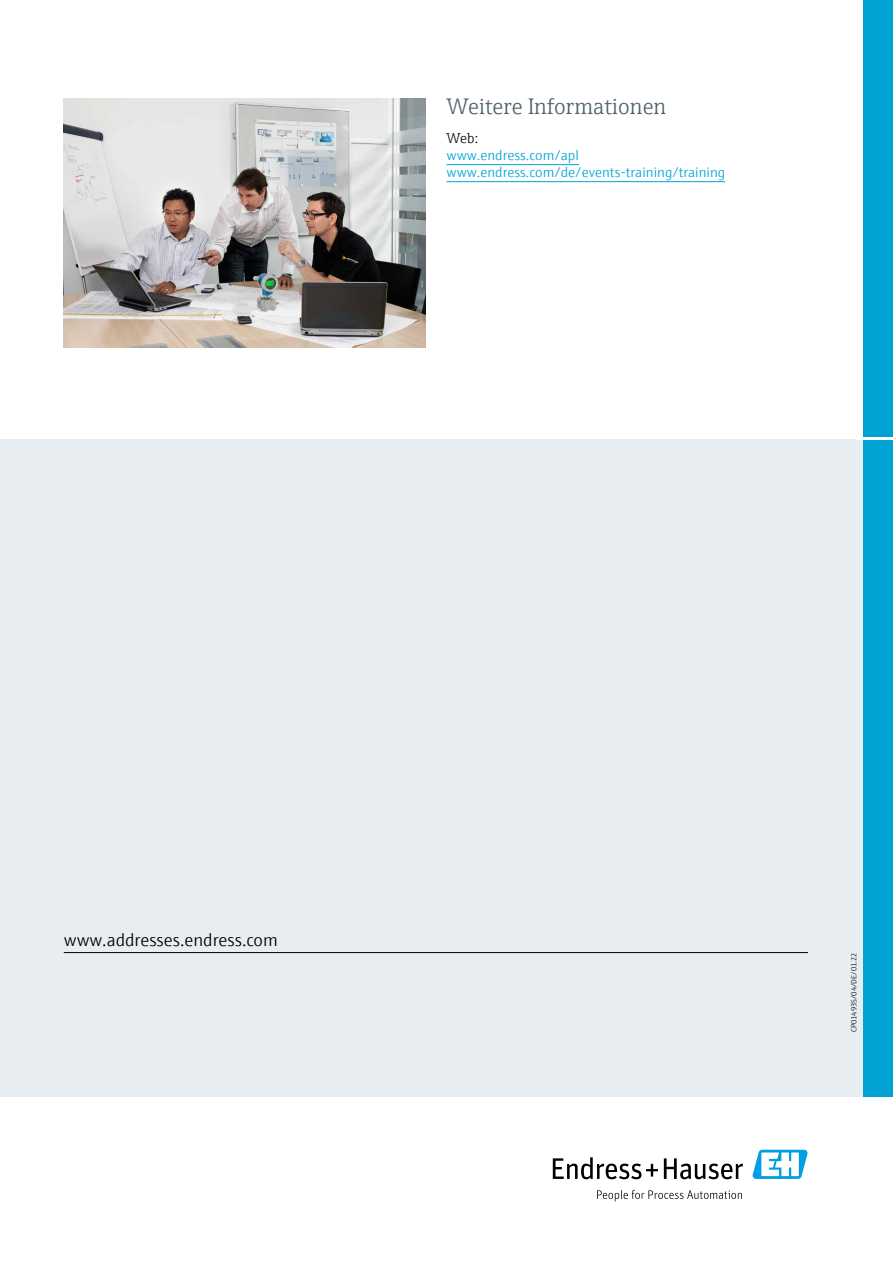
<style>
.page{position:relative;width:893px;height:1263px;background:#fff}
.page>*{position:absolute;margin:0;border:0;box-sizing:border-box;transform-origin:0 0}
.t1{font:300 22.5px "E+H Serif";color:#4c606a}
.t2{font:300 18px "E+H Sans";color:#000}
.t3{font:300 14.25px/17px "E+H Sans";color:#00a3d4}
.t4{font:300 14.25px "E+H Serif";color:#000}
.t5{font:300 7.5px "E+H Sans";color:#000}
</style>
<div class="page">
<div style="left:0;top:439px;width:863px;height:657px;background:#e7edf0"></div>
<div style="left:863px;top:0;width:30px;height:1096px;background:#00a3d4"></div>
<hr style="left:857px;top:437px;width:36px;height:2px;background:#fff">
<hr style="left:64px;top:952px;width:744px;height:1px;background:#000">
<svg style="left:553px;top:1157px;width:105px;height:22px"></svg>
<svg style="left:664px;top:1158px;width:79px;height:21px"></svg>
<svg style="left:597px;top:1190px;width:145px;height:11px"></svg>
<svg style="left:752px;top:1150px;width:56px;height:29px"></svg>
<img style="left:64px;top:99px;width:361px;height:248px">
<hr style="left:446px;top:164px;width:133px;height:1px;background:#00a3d4">
<hr style="left:446px;top:181px;width:279px;height:1px;background:#00a3d4">
<h1 class="t1" style="left:446px;top:90px;width:221px">Weitere Informationen</h1>
<p class="t4" style="left:446px;top:128px;width:33px">Web:</p>
<p class="t3" style="left:446px;top:146px;width:280px">www.endress.com/apl www.endress.com/de/events-training/training</p>
<p class="t2" style="left:64px;top:926px;width:216px">www.addresses.endress.com</p>
<p class="t5" style="left:848px;top:1032px;width:82px;rotate:-90deg">CP01493S/04/DE/01.22</p>
</div>
